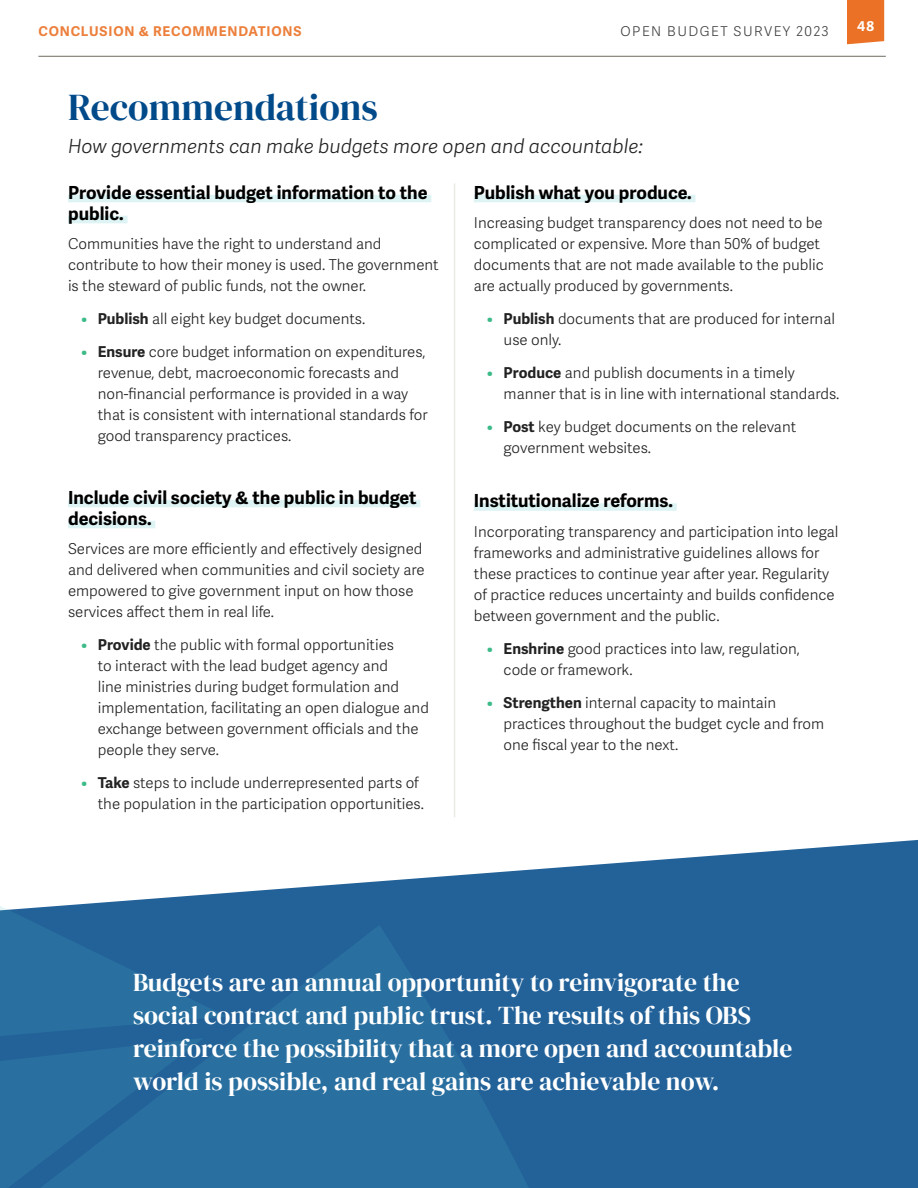
<style>
.page{position:relative;width:918px;height:1188px;background:#fff}
.page>*{position:absolute;margin:0;border:0;box-sizing:border-box;transform-origin:0 0}
.t1{font:37.5px "DM Serif Display";color:#004a8a}
.t2{font:25.5px/33px "DM Serif Display";color:#fff}
.t3{font:italic 300 19.5px "Adelle Sans";color:#222}
.t4{font:700 18px/21px "Adelle Sans";color:#000}
.t5{font:300 15px/21px "Adelle Sans";color:#222}
.t6{font:700 13.5px "Adelle Sans";letter-spacing:.06em;color:#ec7f3b}
.t7{font:300 13.5px "Adelle Sans";letter-spacing:.11em;color:#3c3c3b}
.t8{font:700 13.5px "Adelle Sans";color:#fff}
.s1{font-weight:700;color:#3cbb88}
.s2{font-weight:700}
</style>
<div class="page">
<hr style="left:38px;top:56px;width:848px;height:1px;background:#6d6a5f">
<div style="left:847px;top:0;width:37px;height:44px;background:#ea7125"></div>
<div style="left:68px;top:195px;width:363px;height:7px;background:#ddf3f4"></div>
<div style="left:68px;top:216px;width:59px;height:7px;background:#ddf3f4"></div>
<div style="left:68px;top:500px;width:352px;height:7px;background:#ddf3f4"></div>
<div style="left:68px;top:521px;width:87px;height:7px;background:#ddf3f4"></div>
<div style="left:474px;top:195px;width:221px;height:7px;background:#ddf3f4"></div>
<div style="left:474px;top:503px;width:203px;height:8px;background:#ddf3f4"></div>
<hr style="left:454px;top:184px;width:1px;height:633px;background:#eceae4">
<svg style="left:175px;top:840px;width:743px;height:348px;fill:#226299"></svg>
<svg style="left:0;top:897px;width:529px;height:291px;fill:#2970a0"></svg>
<p class="t6" style="left:39px;top:23px;width:264px">CONCLUSION &amp; RECOMMENDATIONS</p>
<p class="t8" style="left:857px;top:19px;width:19px">48</p>
<p class="t7" style="left:621px;top:23px;width:210px">OPEN BUDGET SURVEY 2023</p>
<h1 class="t1" style="left:68px;top:85px;width:311px">Recommendations</h1>
<h3 class="t3" style="left:68px;top:135px;width:576px">How governments can make budgets more open and accountable:</h3>
<p class="t4" style="left:68px;top:182px;width:361px">Provide essential budget information to the public.</p>
<p class="t5" style="left:68px;top:234px;width:372px">Communities have the right to understand and contribute to how their money is used. The government is the steward of public funds, not the owner.</p>
<p class="t5" style="left:81px;top:309px;width:286px"><span class="s1">•</span> <span class="s2">Publish</span> all eight key budget documents.</p>
<p class="t5" style="left:98px;top:342px;width:331px;text-indent:-17px"><span class="s1">•</span> <span class="s2">Ensure</span> core budget information on expenditures, revenue, debt, macroeconomic forecasts and non-financial performance is provided in a way that is consistent with international standards for good transparency practices.</p>
<p class="t4" style="left:68px;top:487px;width:350px">Include civil society &amp; the public in budget decisions.</p>
<p class="t5" style="left:68px;top:539px;width:358px">Services are more efficiently and effectively designed and delivered when communities and civil society are empowered to give government input on how those services affect them in real life.</p>
<p class="t5" style="left:98px;top:635px;width:333px;text-indent:-17px"><span class="s1">•</span> <span class="s2">Provide</span> the public with formal opportunities<br>to interact with the lead budget agency and<br>line ministries during budget formulation and implementation, facilitating an open dialogue and exchange between government officials and the people they serve.</p>
<p class="t5" style="left:98px;top:773px;width:328px;text-indent:-17px"><span class="s1">•</span> <span class="s2">Take</span> steps to include underrepresented parts of the population in the participation opportunities.</p>
<p class="t4" style="left:474px;top:182px;width:219px">Publish what you produce.</p>
<p class="t5" style="left:474px;top:213px;width:351px">Increasing budget transparency does not need to be complicated or expensive. More than 50% of budget documents that are not made available to the public are actually produced by governments.</p>
<p class="t5" style="left:504px;top:309px;width:333px;text-indent:-17px"><span class="s1">•</span> <span class="s2">Publish</span> documents that are produced for internal use only.</p>
<p class="t5" style="left:504px;top:363px;width:337px;text-indent:-17px"><span class="s1">•</span> <span class="s2">Produce</span> and publish documents in a timely manner that is in line with international standards.</p>
<p class="t5" style="left:504px;top:417px;width:294px;text-indent:-17px"><span class="s1">•</span> <span class="s2">Post</span> key budget documents on the relevant government websites.</p>
<p class="t4" style="left:474px;top:491px;width:201px">Institutionalize reforms.</p>
<p class="t5" style="left:474px;top:521px;width:366px">Incorporating transparency and participation into legal frameworks and administrative guidelines allows for these practices to continue year after year. Regularity of practice reduces uncertainty and builds confidence between government and the public.</p>
<p class="t5" style="left:504px;top:638px;width:298px;text-indent:-17px"><span class="s1">•</span> <span class="s2">Enshrine</span> good practices into law, regulation, code or framework.</p>
<p class="t5" style="left:504px;top:692px;width:322px;text-indent:-17px"><span class="s1">•</span> <span class="s2">Strengthen</span> internal capacity to maintain practices throughout the budget cycle and from one fiscal year to the next.</p>
<h2 class="t2" style="left:133px;top:966px;width:661px">Budgets are an annual opportunity to reinvigorate the social contract and public trust. The results of this OBS reinforce the possibility that a more open and accountable world is possible, and real gains are achievable now.</h2>
</div>
